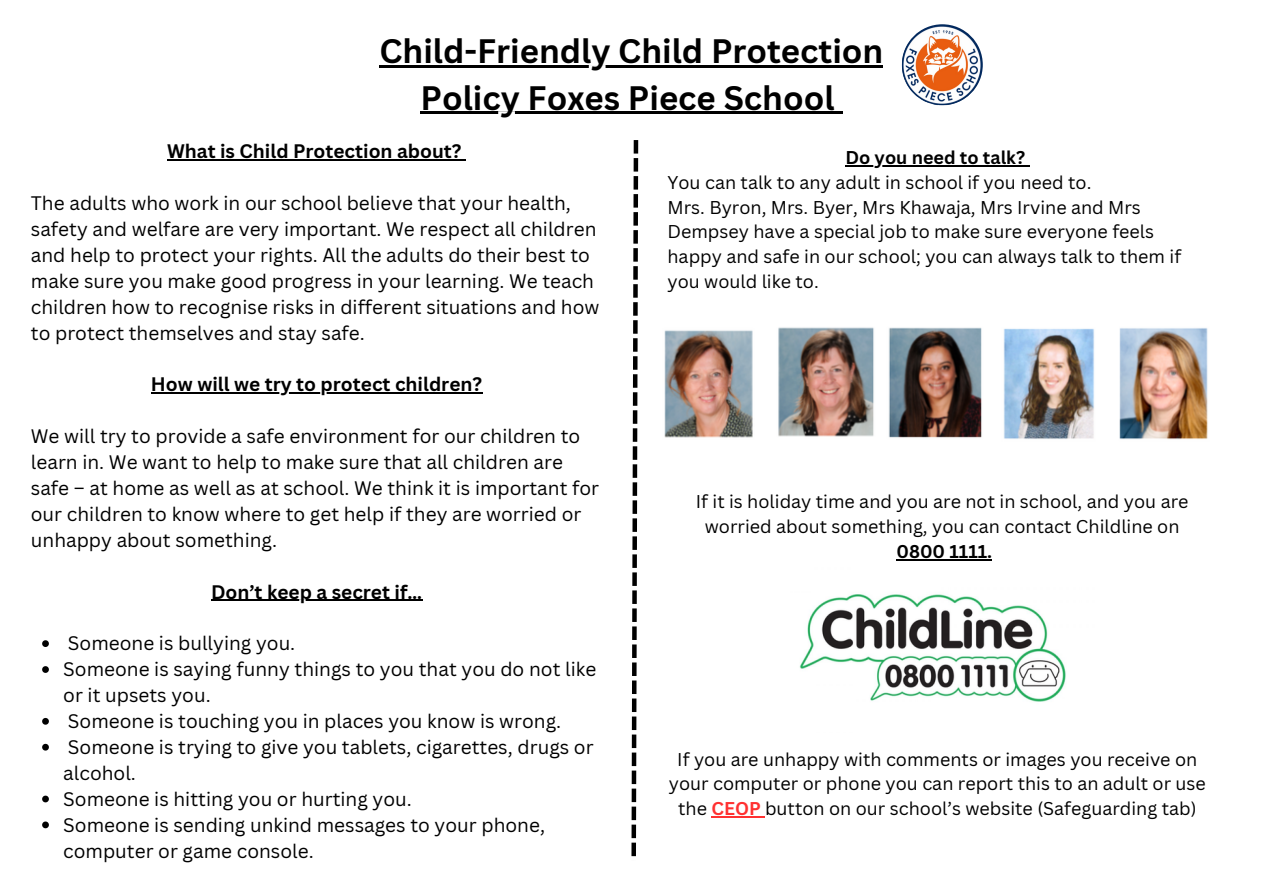
<style>
.page{position:relative;width:1263px;height:894px;background:#fff}
.page>*{position:absolute;margin:0;border:0;box-sizing:border-box;transform-origin:0 0}
.t1{font:700 33px "Canva Sans";color:#000}
.t2{font:19.05px/25.8px "Canva Sans";color:#000}
.t3{font:700 19.05px "Canva Sans";color:#000}
.t4{font:18px/24.8px "Canva Sans";color:#000;text-align:center}
.t5{font:700 18px "Canva Sans";color:#000}
.s1{font-weight:700;color:#ff3131}
</style>
<div class="page">
<img style="left:664px;top:327px;width:210px;height:111px">
<img style="left:888px;top:327px;width:320px;height:112px">
<img style="left:799px;top:594px;width:267px;height:108px">
<hr style="left:167px;top:159px;width:295px;height:1px;background:#000">
<hr style="left:151px;top:392px;width:331px;height:1px;background:#000">
<hr style="left:211px;top:599px;width:211px;height:1px;background:#000">
<svg style="left:42px;top:640px;width:7px;height:6px"></svg>
<svg style="left:42px;top:666px;width:7px;height:6px"></svg>
<svg style="left:42px;top:717px;width:7px;height:7px"></svg>
<svg style="left:42px;top:743px;width:7px;height:7px"></svg>
<svg style="left:42px;top:795px;width:7px;height:7px"></svg>
<svg style="left:42px;top:821px;width:7px;height:7px"></svg>
<hr style="left:379px;top:66px;width:504px;height:2px;background:#000">
<hr style="left:420px;top:112px;width:415px;height:2px;background:#000">
<svg style="left:835px;top:112px;width:7px;height:2px"></svg>
<hr style="left:845px;top:165px;width:180px;height:1px;background:#000">
<hr style="left:896px;top:559px;width:96px;height:1px;background:#000">
<hr style="left:711px;top:816px;width:54px;height:1px;background:#ff3131">
<svg style="left:631px;top:140px;width:7px;height:717px"></svg>
<img style="left:901px;top:24px;width:82px;height:82px">
<p class="t1" style="left:379px;top:28px;width:505px">Child-Friendly Child Protection</p>
<p class="t1" style="left:420px;top:74px;width:416px">Policy Foxes Piece School</p>
<p class="t5" style="left:845px;top:145px;width:181px">Do you need to talk?</p>
<p class="t4" style="left:667px;top:169px;width:425px">You can talk to any adult in school if you need to.</p>
<p class="t4" style="left:667px;top:194px;width:515px;text-align:left">Mrs. Byron, Mrs. Byer, Mrs Khawaja, Mrs Irvine and Mrs Dempsey have a special job to make sure everyone feels happy and safe in our school; you can always talk to them if you would like to.</p>
<p class="t3" style="left:167px;top:138px;width:296px">What is Child Protection about?</p>
<h2 class="t2" style="left:31px;top:190px;width:570px">The adults who work in our school believe that your health, safety and welfare are very important. We respect all children and help to protect your rights. All the adults do their best to make sure you make good progress in your learning. We teach children how to recognise risks in different situations and how to protect themselves and stay safe.</h2>
<p class="t3" style="left:151px;top:371px;width:333px">How will we try to protect children?</p>
<h2 class="t2" style="left:31px;top:423px;width:570px">We will try to provide a safe environment for our children to learn in. We want to help to make sure that all children are safe – at home as well as at school. We think it is important for our children to know where to get help if they are worried or unhappy about something.</h2>
<p class="t3" style="left:211px;top:578px;width:213px">Don’t keep a secret if…</p>
<p class="t2" style="left:68px;top:630px;width:229px">Someone is bullying you.</p>
<p class="t2" style="left:63px;top:655px;width:534px">Someone is saying funny things to you that you do not like or it upsets you.</p>
<p class="t2" style="left:68px;top:707px;width:495px">Someone is touching you in places you know is wrong.</p>
<p class="t2" style="left:63px;top:733px;width:532px">Someone is trying to give you tablets, cigarettes, drugs or alcohol.</p>
<p class="t2" style="left:63px;top:785px;width:350px">Someone is hitting you or hurting you.</p>
<p class="t2" style="left:63px;top:811px;width:483px">Someone is sending unkind messages to your phone, computer or game console.</p>
<p class="t4" style="left:696px;top:489px;width:494px">If it is holiday time and you are not in school, and you are worried about something, you can contact Childline on</p>
<p class="t5" style="left:896px;top:538px;width:97px">0800 1111.</p>
<p class="t4" style="left:669px;top:746px;width:539px">If you are unhappy with comments or images you receive on your computer or phone you can report this to an adult or use the <span class="s1">CEOP</span> button on our school’s website (Safeguarding tab)</p>
</div>
